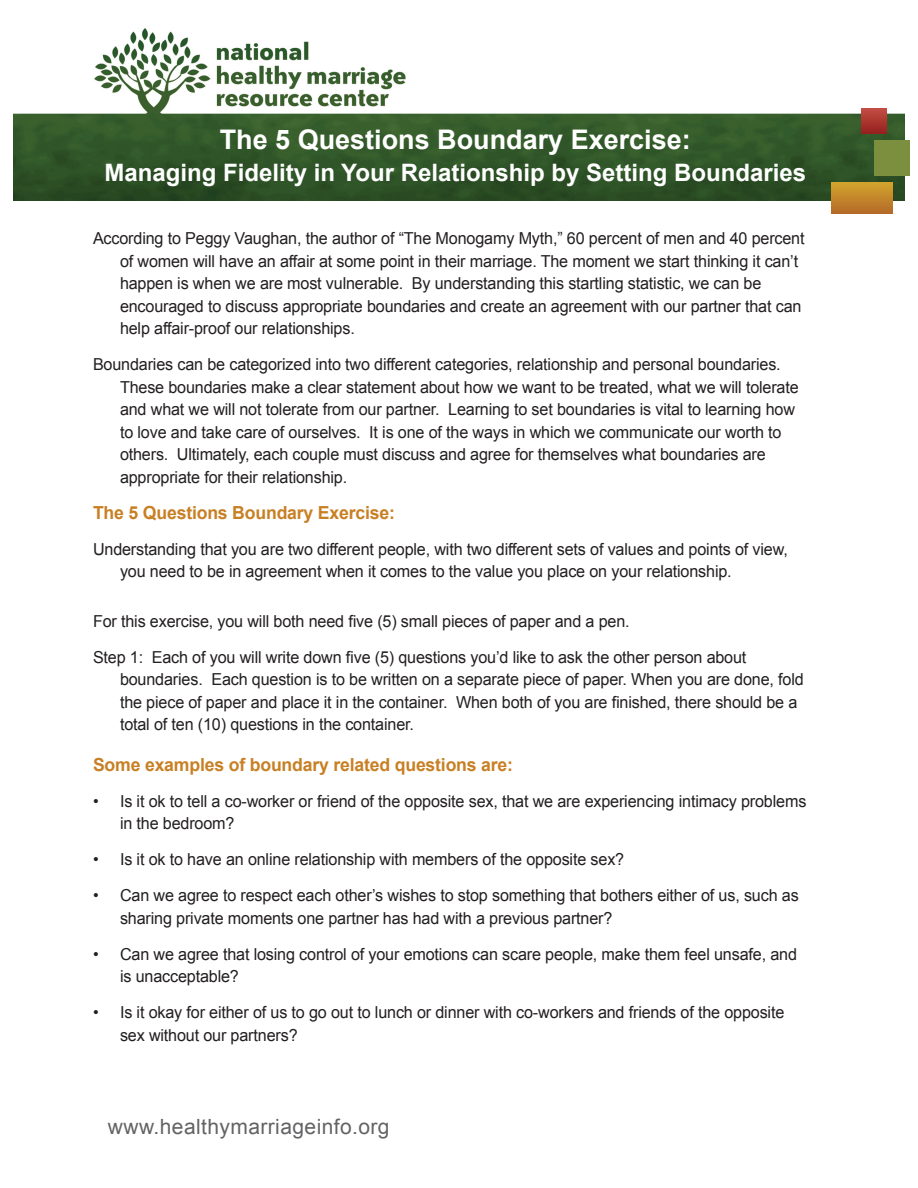
<style>
.page{position:relative;width:918px;height:1188px;background:#fff}
.page>*{position:absolute;margin:0;border:0;box-sizing:border-box;transform-origin:0 0}
.t1{font:700 27px "Arial";color:#fff}
.t2{font:700 24px "Arial";color:#fff}
.t3{font:21px "Arial";letter-spacing:.02em;color:#636366}
.t4{font:700 18px "Arial";letter-spacing:-.01em;color:#c88025}
.t5{font:16.5px/22.5px "Arial";letter-spacing:-.01em;color:#231f20}
</style>
<div class="page">
<img style="left:14px;top:28px;width:890px;height:173px">
<div style="left:831px;top:183px;width:61px;height:30px;background:linear-gradient(to bottom,#d2a32c,#b56d29)"></div>
<div style="left:874px;top:140px;width:35px;height:36px;background:#7b8f3f"></div>
<div style="left:862px;top:109px;width:24px;height:24px;background:linear-gradient(to bottom,#c14c42,#982220)"></div>
<p class="t1" style="left:220px;top:121px;width:473px">The 5 Questions Boundary Exercise:</p>
<p class="t2" style="left:104px;top:157px;width:703px">Managing Fidelity in Your Relationship by Setting Boundaries</p>
<p class="t5" style="left:120px;top:227px;width:686px;text-indent:-27px">According to Peggy Vaughan, the author of “The Monogamy Myth,” 60 percent of men and 40 percent of women will have an affair at some point in their marriage. The moment we start thinking it can’t happen is when we are most vulnerable. By understanding this startling statistic, we can be encouraged to discuss appropriate boundaries and create an agreement with our partner that can help affair-proof our relationships.</p>
<p class="t5" style="left:120px;top:353px;width:680px;text-indent:-27px">Boundaries can be categorized into two different categories, relationship and personal boundaries.<br>These boundaries make a clear statement about how we want to be treated, what we will tolerate and what we will not tolerate from our partner. Learning to set boundaries is vital to learning how to love and take care of ourselves. It is one of the ways in which we communicate our worth to others. Ultimately, each couple must discuss and agree for themselves what boundaries are appropriate for their relationship.</p>
<p class="t4" style="left:93px;top:500px;width:303px">The 5 Questions Boundary Exercise:</p>
<p class="t5" style="left:120px;top:538px;width:669px;text-indent:-27px">Understanding that you are two different people, with two different sets of values and points of view, you need to be in agreement when it comes to the value you place on your relationship.</p>
<p class="t5" style="left:93px;top:610px;width:538px">For this exercise, you will both need five (5) small pieces of paper and a pen.</p>
<p class="t5" style="left:120px;top:646px;width:685px;text-indent:-27px">Step 1: Each of you will write down five (5) questions you’d like to ask the other person about boundaries. Each question is to be written on a separate piece of paper. When you are done, fold the piece of paper and place it in the container. When both of you are finished, there should be a total of ten (10) questions in the container.</p>
<p class="t4" style="left:93px;top:752px;width:422px">Some examples of boundary related questions are:</p>
<p class="t5" style="left:120px;top:790px;width:688px;text-indent:-27px">• Is it ok to tell a co-worker or friend of the opposite sex, that we are experiencing intimacy problems in the bedroom?</p>
<p class="t5" style="left:93px;top:848px;width:533px">• Is it ok to have an online relationship with members of the opposite sex?</p>
<p class="t5" style="left:120px;top:884px;width:680px;text-indent:-27px">• Can we agree to respect each other’s wishes to stop something that bothers either of us, such as sharing private moments one partner has had with a previous partner?</p>
<p class="t5" style="left:120px;top:943px;width:679px;text-indent:-27px">• Can we agree that losing control of your emotions can scare people, make them feel unsafe, and is unacceptable?</p>
<p class="t5" style="left:120px;top:1001px;width:666px;text-indent:-27px">• Is it okay for either of us to go out to lunch or dinner with co-workers and friends of the opposite sex without our partners?</p>
<p class="t3" style="left:108px;top:1113px;width:283px">www.healthymarriageinfo.org</p>
</div>
